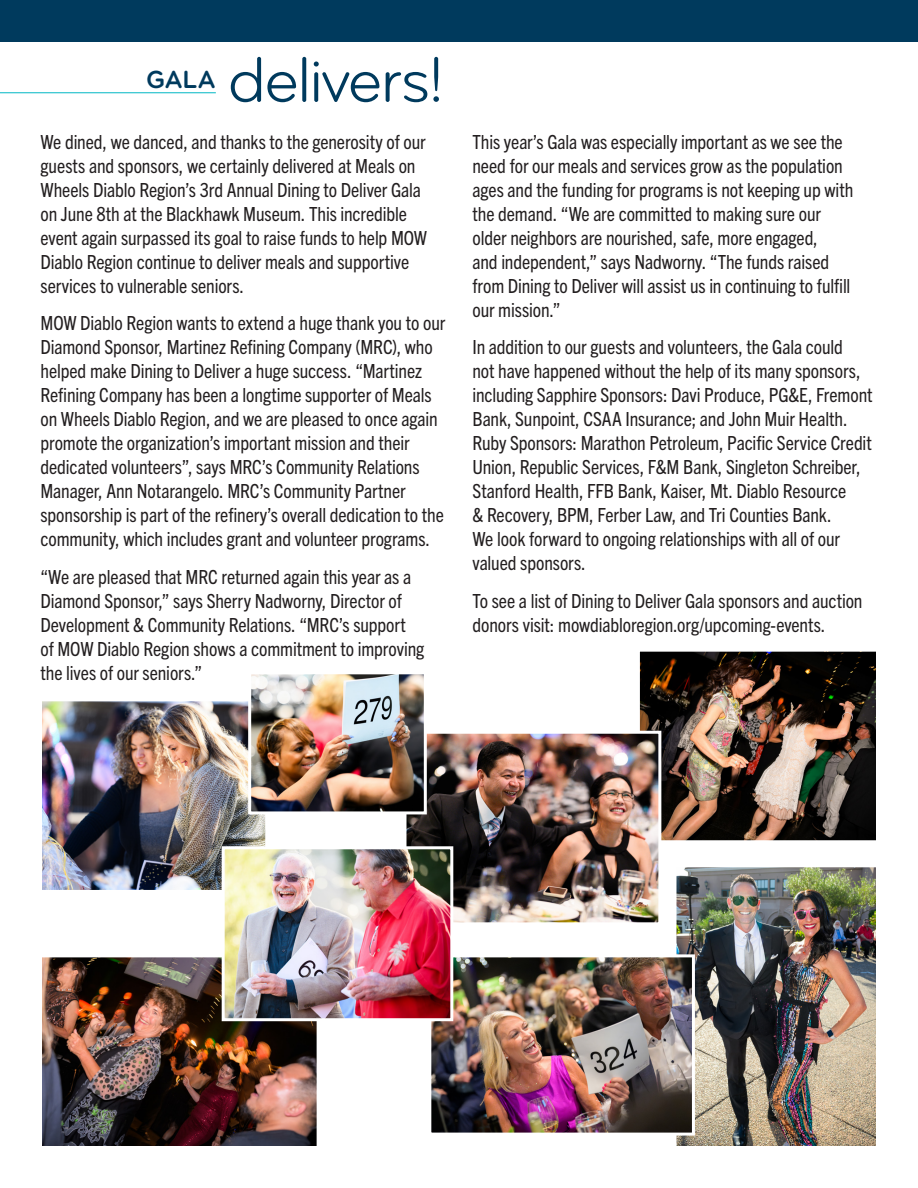
<style>
.page{position:relative;width:918px;height:1188px;background:#fff}
.page>*{position:absolute;margin:0;border:0;box-sizing:border-box;transform-origin:0 0}
.t1{font:66.15px "Bryant Pro";letter-spacing:-.04em;color:#003a5d}
.t2{font:700 25.65px "Bryant Pro";color:#003a5d}
.t3{font:condensed 19.5px/24px "Trade Gothic Next LT Pro";letter-spacing:-.005em;color:#231f20}
</style>
<div class="page">
<img style="left:641px;top:653px;width:234px;height:186px">
<div style="left:637px;top:649px;width:242px;height:194px;border:3px solid #fff"></div>
<div style="left:0;top:0;width:918px;height:41px;background:#003a5d"></div>
<hr style="left:0;top:92px;width:216px;height:1px;background:#00b7c4">
<img style="left:678px;top:868px;width:197px;height:277px">
<div style="left:674px;top:864px;width:205px;height:285px;border:3px solid #fff"></div>
<img style="left:43px;top:702px;width:221px;height:187px">
<div style="left:39px;top:698px;width:229px;height:195px;border:3px solid #fff"></div>
<img style="left:408px;top:735px;width:249px;height:186px">
<div style="left:404px;top:731px;width:257px;height:194px;border:3px solid #fff"></div>
<img style="left:432px;top:958px;width:259px;height:174px">
<div style="left:428px;top:954px;width:267px;height:182px;border:3px solid #fff"></div>
<img style="left:43px;top:958px;width:273px;height:187px">
<div style="left:39px;top:954px;width:281px;height:195px;border:3px solid #fff"></div>
<img style="left:252px;top:675px;width:171px;height:135px">
<div style="left:248px;top:671px;width:179px;height:143px;border:3px solid #fff"></div>
<img style="left:226px;top:850px;width:223px;height:167px">
<div style="left:222px;top:846px;width:231px;height:175px;border:3px solid #fff"></div>
<p class="t2" style="left:146px;top:63px;width:71px">GALA</p>
<p class="t1" style="left:227px;top:40px;width:220px">delivers!</p>
<p class="t3" style="left:40px;top:129px;width:388px">We dined, we danced, and thanks to the generosity of our guests and sponsors, we certainly delivered at Meals on Wheels Diablo Region’s 3rd Annual Dining to Deliver Gala on June 8th at the Blackhawk Museum. This incredible event again surpassed its goal to raise funds to help MOW Diablo Region continue to deliver meals and supportive services to vulnerable seniors.</p>
<p class="t3" style="left:40px;top:310px;width:406px">MOW Diablo Region wants to extend a huge thank you to our Diamond Sponsor, Martinez Refining Company (MRC), who helped make Dining to Deliver a huge success. “Martinez Refining Company has been a longtime supporter of Meals on Wheels Diablo Region, and we are pleased to once again promote the organization’s important mission and their dedicated volunteers”, says MRC’s Community Relations Manager, Ann Notarangelo. MRC’s Community Partner sponsorship is part of the refinery’s overall dedication to the community, which includes grant and volunteer programs.</p>
<p class="t3" style="left:40px;top:564px;width:385px">“We are pleased that MRC returned again this year as a Diamond Sponsor,” says Sherry Nadworny, Director of Development &amp; Community Relations. “MRC’s support<br>of MOW Diablo Region shows a commitment to improving the lives of our seniors.”</p>
<p class="t3" style="left:472px;top:129px;width:382px">This year’s Gala was especially important as we see the need for our meals and services grow as the population ages and the funding for programs is not keeping up with the demand. “We are committed to making sure our older neighbors are nourished, safe, more engaged,<br>and independent,” says Nadworny. “The funds raised from Dining to Deliver will assist us in continuing to fulfill our mission.”</p>
<p class="t3" style="left:472px;top:334px;width:402px">In addition to our guests and volunteers, the Gala could<br>not have happened without the help of its many sponsors, including Sapphire Sponsors: Davi Produce, PG&amp;E, Fremont Bank, Sunpoint, CSAA Insurance; and John Muir Health.<br>Ruby Sponsors: Marathon Petroleum, Pacific Service Credit Union, Republic Services, F&amp;M Bank, Singleton Schreiber, Stanford Health, FFB Bank, Kaiser, Mt. Diablo Resource<br>&amp; Recovery, BPM, Ferber Law, and Tri Counties Bank.<br>We look forward to ongoing relationships with all of our valued sponsors.</p>
<p class="t3" style="left:472px;top:588px;width:392px">To see a list of Dining to Deliver Gala sponsors and auction donors visit: mowdiabloregion.org/upcoming-events.</p>
</div>
